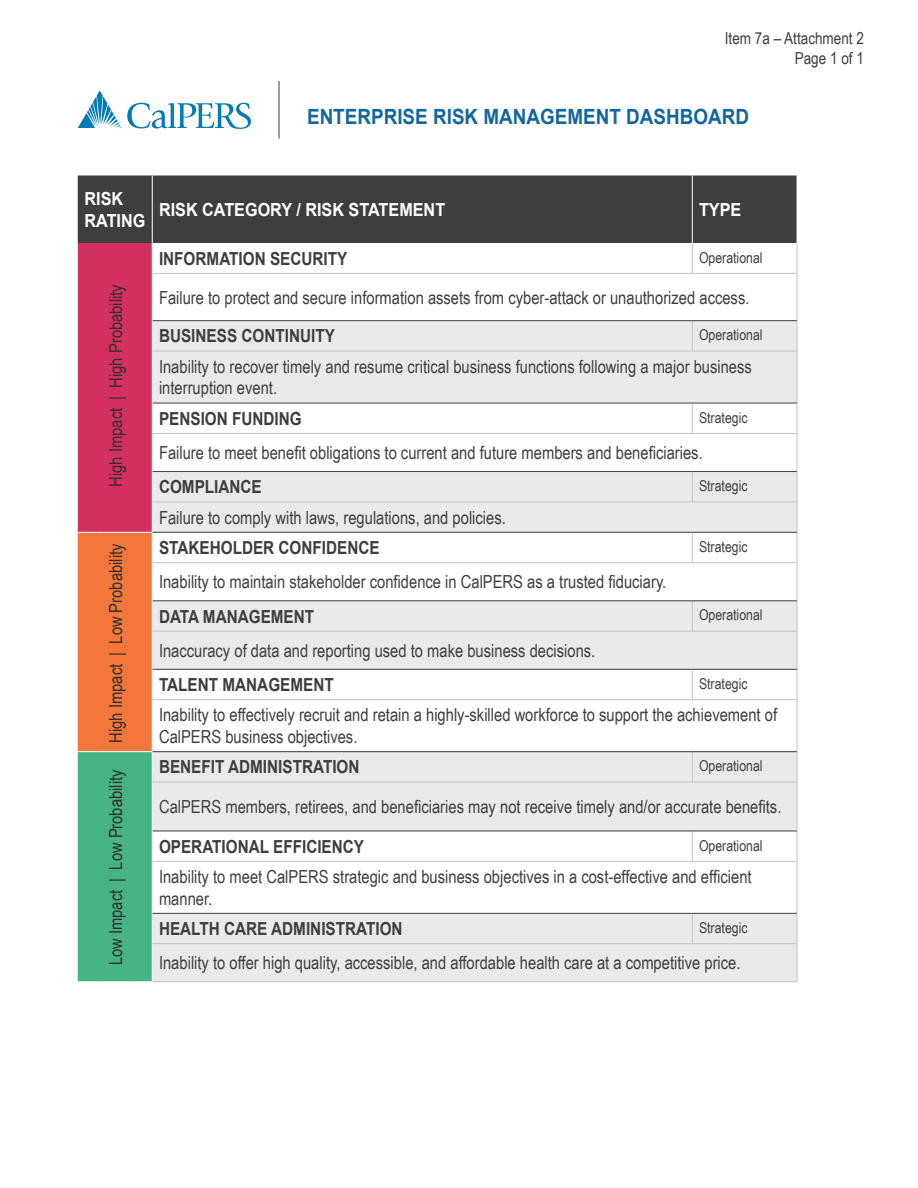
<style>
.page{position:relative;width:918px;height:1188px;background:#fff}
.page>*{position:absolute;margin:0;border:0;box-sizing:border-box;transform-origin:0 0}
.t1{font:700 21px "Arial";color:#14669f;scale:.9 1}
.statement{font:18px/21.6px "Arial Narrow";color:#3e3e3f}
.risk_2{font:700 18px "Arial";color:#3e3e3f;scale:.85 1}
.t2{font:18px "Arial Narrow";color:#312f30}
.t3{font:700 18px/21.6px "Arial";color:#fff;scale:.9 1}
.t4{font:16.5px "Arial Narrow";color:#3e3e3f}
.catg2{font:15px "Arial Narrow";color:#3e3e3f}
</style>
<div class="page">
<div style="left:78px;top:176px;width:719px;height:67px;background:#3e3e3f"></div>
<svg style="left:153px;top:321px;width:644px;height:661px;fill:#e9eaeb"></svg>
<svg style="left:78px;top:243px;width:75px;height:739px"></svg>
<hr style="left:152px;top:351px;width:1px;height:52px;background:#fff">
<hr style="left:152px;top:433px;width:1px;height:39px;background:#fff">
<hr style="left:152px;top:502px;width:1px;height:30px;background:#fff">
<hr style="left:152px;top:563px;width:1px;height:38px;background:#fff">
<hr style="left:152px;top:782px;width:1px;height:49px;background:#fff">
<hr style="left:152px;top:861px;width:1px;height:52px;background:#fff">
<hr style="left:152px;top:944px;width:1px;height:37px;background:#fff">
<hr style="left:152px;top:631px;width:1px;height:38px;background:#fff">
<hr style="left:152px;top:700px;width:1px;height:51px;background:#fff">
<hr style="left:152px;top:176px;width:1px;height:67px;background:#fff">
<hr style="left:692px;top:176px;width:1px;height:67px;background:#fff">
<hr style="left:797px;top:351px;width:1px;height:52px;background:#c5c3c2">
<hr style="left:797px;top:434px;width:1px;height:38px;background:#c5c3c2">
<hr style="left:797px;top:502px;width:1px;height:30px;background:#c5c3c2">
<hr style="left:797px;top:563px;width:1px;height:38px;background:#c5c3c2">
<hr style="left:797px;top:631px;width:1px;height:38px;background:#c5c3c2">
<hr style="left:797px;top:700px;width:1px;height:52px;background:#c5c3c2">
<hr style="left:797px;top:782px;width:1px;height:49px;background:#c5c3c2">
<hr style="left:797px;top:862px;width:1px;height:51px;background:#c5c3c2">
<hr style="left:797px;top:944px;width:1px;height:38px;background:#c5c3c2">
<hr style="left:153px;top:982px;width:539px;height:1px;background:#c5c3c2">
<hr style="left:692px;top:982px;width:105px;height:1px;background:#c5c3c2">
<hr style="left:692px;top:243px;width:1px;height:30px;background:#c5c3c2">
<hr style="left:692px;top:321px;width:1px;height:30px;background:#c5c3c2">
<hr style="left:692px;top:403px;width:1px;height:30px;background:#c5c3c2">
<hr style="left:692px;top:472px;width:1px;height:30px;background:#c5c3c2">
<hr style="left:692px;top:532px;width:1px;height:31px;background:#c5c3c2">
<hr style="left:692px;top:601px;width:1px;height:30px;background:#c5c3c2">
<hr style="left:692px;top:669px;width:1px;height:31px;background:#c5c3c2">
<hr style="left:692px;top:752px;width:1px;height:30px;background:#c5c3c2">
<hr style="left:692px;top:831px;width:1px;height:30px;background:#c5c3c2">
<hr style="left:692px;top:914px;width:1px;height:30px;background:#c5c3c2">
<hr style="left:797px;top:243px;width:1px;height:30px;background:#c5c3c2">
<hr style="left:797px;top:321px;width:1px;height:30px;background:#c5c3c2">
<hr style="left:797px;top:403px;width:1px;height:30px;background:#c5c3c2">
<hr style="left:797px;top:472px;width:1px;height:30px;background:#c5c3c2">
<hr style="left:797px;top:532px;width:1px;height:31px;background:#c5c3c2">
<hr style="left:797px;top:601px;width:1px;height:30px;background:#c5c3c2">
<hr style="left:797px;top:669px;width:1px;height:31px;background:#c5c3c2">
<hr style="left:797px;top:752px;width:1px;height:30px;background:#c5c3c2">
<hr style="left:797px;top:831px;width:1px;height:30px;background:#c5c3c2">
<hr style="left:797px;top:913px;width:1px;height:31px;background:#c5c3c2">
<hr style="left:153px;top:273px;width:539px;height:1px;background:#c5c3c2">
<hr style="left:692px;top:273px;width:105px;height:1px;background:#c5c3c2">
<hr style="left:797px;top:274px;width:1px;height:47px;background:#c5c3c2">
<hr style="left:153px;top:351px;width:539px;height:1px;background:#c5c3c2">
<hr style="left:692px;top:351px;width:105px;height:1px;background:#c5c3c2">
<hr style="left:153px;top:433px;width:539px;height:1px;background:#c5c3c2">
<hr style="left:692px;top:433px;width:105px;height:1px;background:#c5c3c2">
<hr style="left:153px;top:502px;width:539px;height:1px;background:#c5c3c2">
<hr style="left:692px;top:502px;width:105px;height:1px;background:#c5c3c2">
<hr style="left:153px;top:562px;width:539px;height:1px;background:#c5c3c2">
<hr style="left:692px;top:562px;width:105px;height:1px;background:#c5c3c2">
<hr style="left:153px;top:631px;width:539px;height:1px;background:#c5c3c2">
<hr style="left:692px;top:631px;width:105px;height:1px;background:#c5c3c2">
<hr style="left:153px;top:699px;width:539px;height:1px;background:#c5c3c2">
<hr style="left:692px;top:699px;width:105px;height:1px;background:#c5c3c2">
<hr style="left:153px;top:782px;width:539px;height:1px;background:#c5c3c2">
<hr style="left:692px;top:782px;width:105px;height:1px;background:#c5c3c2">
<hr style="left:153px;top:861px;width:539px;height:1px;background:#c5c3c2">
<hr style="left:692px;top:861px;width:105px;height:1px;background:#c5c3c2">
<hr style="left:153px;top:943px;width:539px;height:1px;background:#c5c3c2">
<hr style="left:692px;top:943px;width:105px;height:1px;background:#c5c3c2">
<hr style="left:153px;top:320px;width:539px;height:1px;background:#3e3e3f">
<hr style="left:692px;top:320px;width:105px;height:1px;background:#3e3e3f">
<hr style="left:153px;top:471px;width:539px;height:1px;background:#3e3e3f">
<hr style="left:692px;top:471px;width:105px;height:1px;background:#3e3e3f">
<hr style="left:153px;top:601px;width:539px;height:1px;background:#3e3e3f">
<hr style="left:692px;top:601px;width:105px;height:1px;background:#3e3e3f">
<hr style="left:153px;top:751px;width:539px;height:1px;background:#3e3e3f">
<hr style="left:692px;top:751px;width:105px;height:1px;background:#3e3e3f">
<hr style="left:153px;top:913px;width:539px;height:1px;background:#3e3e3f">
<hr style="left:692px;top:913px;width:105px;height:1px;background:#3e3e3f">
<hr style="left:153px;top:403px;width:539px;height:1px;background:#3e3e3f">
<hr style="left:692px;top:403px;width:105px;height:1px;background:#3e3e3f">
<hr style="left:153px;top:532px;width:539px;height:1px;background:#3e3e3f">
<hr style="left:692px;top:532px;width:105px;height:1px;background:#3e3e3f">
<hr style="left:153px;top:669px;width:539px;height:1px;background:#3e3e3f">
<hr style="left:692px;top:669px;width:105px;height:1px;background:#3e3e3f">
<hr style="left:153px;top:831px;width:539px;height:1px;background:#3e3e3f">
<hr style="left:692px;top:831px;width:105px;height:1px;background:#3e3e3f">
<svg style="left:78px;top:91px;width:173px;height:38px"></svg>
<hr style="left:279px;top:81px;width:1px;height:58px;background:#3e3e3f">
<p class="t4" style="left:725px;top:26px;width:141px">Item 7a – Attachment 2</p>
<p class="t4" style="left:795px;top:46px;width:71px">Page 1 of 1</p>
<p class="t1" style="left:307px;top:102px;width:493px">ENTERPRISE RISK MANAGEMENT DASHBOARD</p>
<p class="t3" style="left:85px;top:188px;width:69px">RISK<br>RATING</p>
<p class="t3" style="left:159px;top:199px;width:320px">RISK CATEGORY / RISK STATEMENT</p>
<p class="t3" style="left:699px;top:199px;width:49px">TYPE</p>
<p class="risk_2" style="left:159px;top:246px;width:223px">INFORMATION SECURITY</p>
<p class="catg2" style="left:699px;top:246px;width:65px">Operational</p>
<p class="statement" style="left:159px;top:286px;width:592px">Failure to protect and secure information assets from cyber-attack or unauthorized access.</p>
<p class="risk_2" style="left:159px;top:324px;width:209px">BUSINESS CONTINUITY</p>
<p class="catg2" style="left:699px;top:324px;width:65px">Operational</p>
<p class="statement" style="left:159px;top:355px;width:594px">Inability to recover timely and resume critical business functions following a major business interruption event.</p>
<p class="risk_2" style="left:159px;top:406px;width:170px">PENSION FUNDING</p>
<p class="catg2" style="left:699px;top:406px;width:50px">Strategic</p>
<p class="statement" style="left:159px;top:441px;width:545px">Failure to meet benefit obligations to current and future members and beneficiaries.</p>
<p class="risk_2" style="left:159px;top:475px;width:122px">COMPLIANCE</p>
<p class="catg2" style="left:699px;top:475px;width:50px">Strategic</p>
<p class="statement" style="left:159px;top:506px;width:348px">Failure to comply with laws, regulations, and policies.</p>
<p class="risk_2" style="left:159px;top:536px;width:261px">STAKEHOLDER CONFIDENCE</p>
<p class="catg2" style="left:699px;top:536px;width:50px">Strategic</p>
<p class="statement" style="left:159px;top:570px;width:509px">Inability to maintain stakeholder confidence in CalPERS as a trusted fiduciary.</p>
<p class="risk_2" style="left:159px;top:604px;width:184px">DATA MANAGEMENT</p>
<p class="catg2" style="left:699px;top:604px;width:65px">Operational</p>
<p class="statement" style="left:159px;top:639px;width:438px">Inaccuracy of data and reporting used to make business decisions.</p>
<p class="risk_2" style="left:159px;top:673px;width:207px">TALENT MANAGEMENT</p>
<p class="catg2" style="left:699px;top:673px;width:50px">Strategic</p>
<p class="statement" style="left:159px;top:704px;width:620px">Inability to effectively recruit and retain a highly-skilled workforce to support the achievement of<br>CalPERS business objectives.</p>
<p class="risk_2" style="left:159px;top:755px;width:237px">BENEFIT ADMINISTRATION</p>
<p class="catg2" style="left:699px;top:755px;width:65px">Operational</p>
<p class="statement" style="left:159px;top:795px;width:624px">CalPERS members, retirees, and beneficiaries may not receive timely and/or accurate benefits.</p>
<p class="risk_2" style="left:159px;top:834px;width:243px">OPERATIONAL EFFICIENCY</p>
<p class="catg2" style="left:699px;top:834px;width:65px">Operational</p>
<p class="statement" style="left:159px;top:865px;width:594px">Inability to meet CalPERS strategic and business objectives in a cost-effective and efficient manner.</p>
<p class="risk_2" style="left:159px;top:917px;width:288px">HEALTH CARE ADMINISTRATION</p>
<p class="catg2" style="left:699px;top:917px;width:50px">Strategic</p>
<p class="statement" style="left:159px;top:952px;width:583px">Inability to offer high quality, accessible, and affordable health care at a competitive price.</p>
<p class="t2" style="left:103px;top:487px;width:204px;rotate:-90deg">High Impact | High Probability</p>
<p class="t2" style="left:103px;top:743px;width:201px;rotate:-90deg">High Impact | Low Probability</p>
<p class="t2" style="left:103px;top:965px;width:197px;rotate:-90deg">Low Impact | Low Probability</p>
</div>
